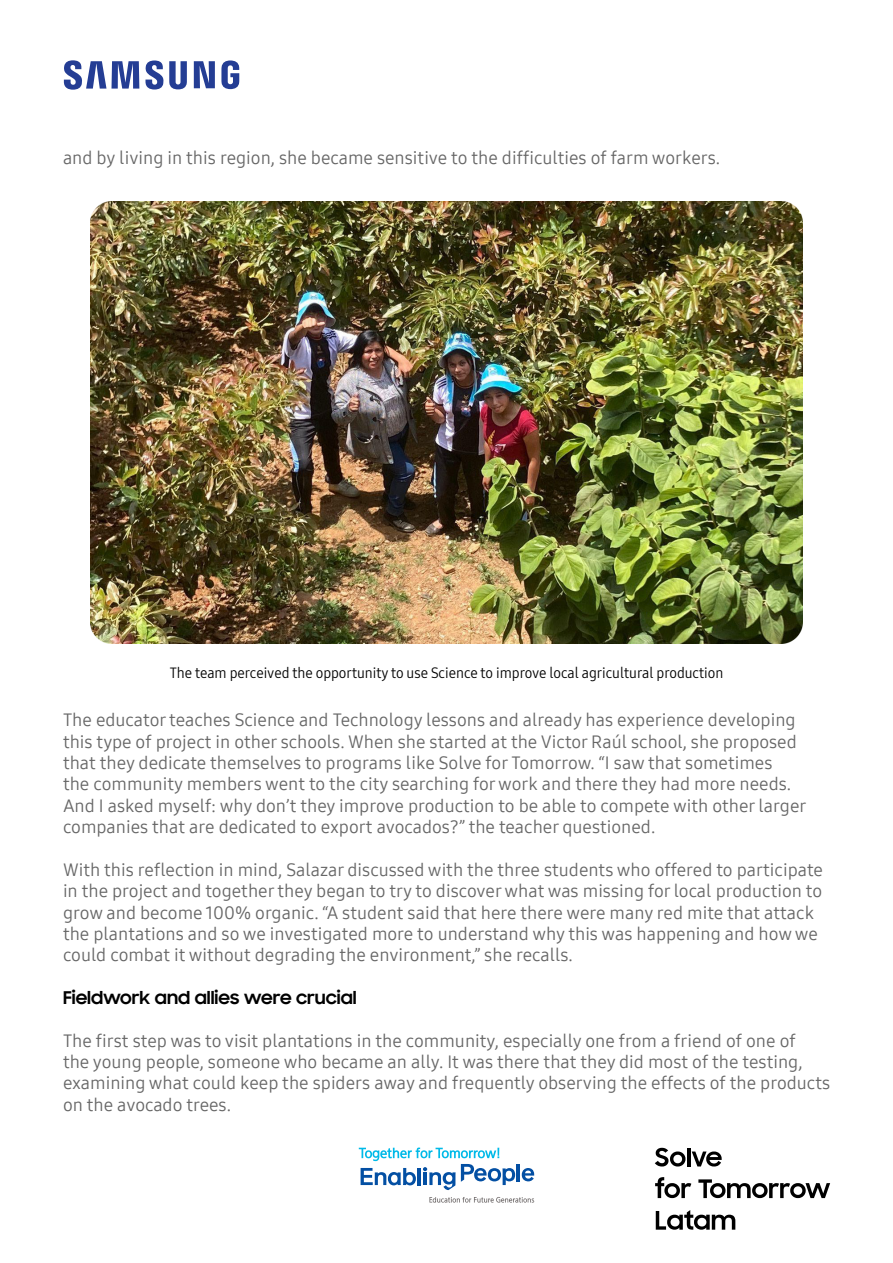
<style>
.page{position:relative;width:893px;height:1263px;background:#fff}
.page>*{position:absolute;margin:0;border:0;box-sizing:border-box;transform-origin:0 0}
.texto_corrido{font:18px "Samsung One 400";color:#666}
.texto_corrido-2{font:17.85px/21.3px "Samsung One 400";color:#666}
.t1{font:700 17.85px "Samsung Sharp Sans";color:#000}
.legenda{font:14.85px "Samsung One 400 C";color:#000}
</style>
<div class="page">
<svg style="left:64px;top:60px;width:175px;height:30px"></svg>
<svg style="left:655px;top:1148px;width:30px;height:18px"></svg>
<hr style="left:687px;top:1147px;width:3px;height:19px;background:#000">
<svg style="left:692px;top:1151px;width:30px;height:15px"></svg>
<svg style="left:655px;top:1177px;width:36px;height:21px"></svg>
<svg style="left:698px;top:1179px;width:132px;height:19px"></svg>
<svg style="left:656px;top:1210px;width:79px;height:20px"></svg>
<hr style="left:517px;top:1164px;width:3px;height:17px;background:#034fa3">
<svg style="left:522px;top:1168px;width:12px;height:13px"></svg>
<svg style="left:429px;top:1197px;width:105px;height:5px"></svg>
<svg style="left:359px;top:1147px;width:156px;height:43px"></svg>
<img style="left:90px;top:202px;width:713px;height:442px">
<p class="texto_corrido" style="left:63px;top:146px;width:659px">and by living in this region, she became sensitive to the difficulties of farm workers.</p>
<p class="legenda" style="left:170px;top:662px;width:555px">The team perceived the opportunity to use Science to improve local agricultural production</p>
<p class="texto_corrido-2" style="left:63px;top:709px;width:745px">The educator teaches Science and Technology lessons and already has experience developing this type of project in other schools. When she started at the Victor Raúl school, she proposed that they dedicate themselves to programs like Solve for Tomorrow. “I saw that sometimes<br>the community members went to the city searching for work and there they had more needs.<br>And I asked myself: why don’t they improve production to be able to compete with other larger companies that are dedicated to export avocados?” the teacher questioned.</p>
<p class="texto_corrido-2" style="left:63px;top:859px;width:761px">With this reflection in mind, Salazar discussed with the three students who offered to participate in the project and together they began to try to discover what was missing for local production to grow and become 100% organic. “A student said that here there were many red mite that attack the plantations and so we investigated more to understand why this was happening and how we could combat it without degrading the environment,” she recalls.</p>
<h2 class="t1" style="left:63px;top:984px;width:295px">Fieldwork and allies were crucial</h2>
<p class="texto_corrido-2" style="left:63px;top:1029px;width:769px">The first step was to visit plantations in the community, especially one from a friend of one of<br>the young people, someone who became an ally. It was there that they did most of the testing, examining what could keep the spiders away and frequently observing the effects of the products on the avocado trees.</p>
</div>
